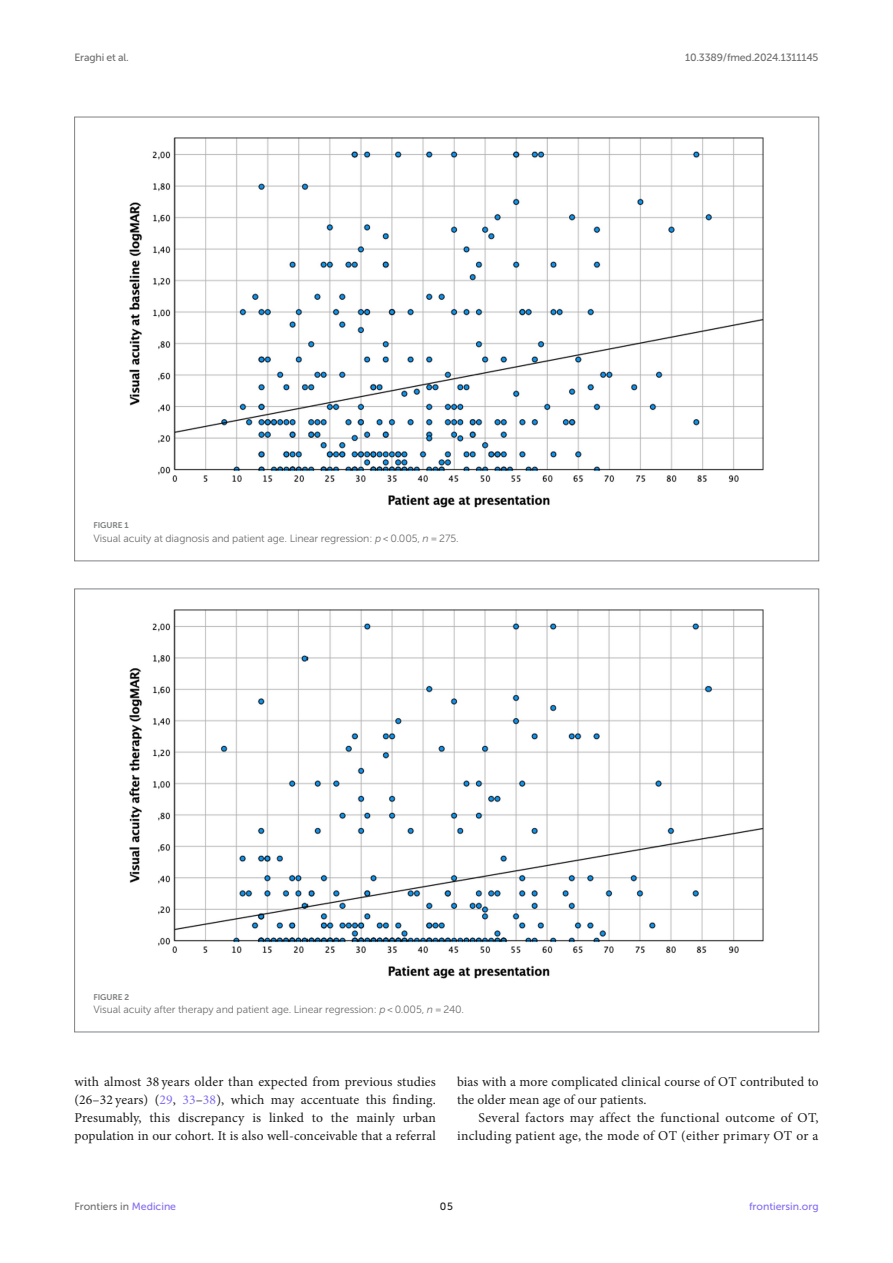
<style>
.page{position:relative;width:893px;height:1263px;background:#fff}
.page>*{position:absolute;margin:0;border:0;box-sizing:border-box;transform-origin:0 0}
.TEXT{font:13.5px/18px "Minion Pro";letter-spacing:.015em;color:#1b1c1b;text-align:justify}
.FIG_LEG{font:10.5px "Museo Sans 300";letter-spacing:-.01em;color:#706f70}
.t1{font:10.5px "Museo Sans 500";letter-spacing:-.015em;color:#706f70}
.t2{font:10.5px "Museo Sans 500";color:#856df0}
.t3{font:10.5px "Museo Sans 500";color:#1b1c1b}
.FIG_HD{font:8.25px "Museo Sans 700";letter-spacing:-.01em;color:#7e7f7f}
.s1{font-style:italic}
.s2{color:#856df0}
</style>
<div class="page">
<img style="left:129px;top:137px;width:635px;height:371px">
<img style="left:129px;top:609px;width:635px;height:370px">
<p class="t1" style="left:74px;top:51px;width:56px">Eraghi et al.</p>
<p class="t1" style="left:685px;top:51px;width:135px">10.3389/fmed.2024.1311145</p>
<p class="FIG_HD" style="left:94px;top:521px;width:37px">FIGURE 1</p>
<p class="FIG_LEG" style="left:94px;top:533px;width:367px">Visual acuity at diagnosis and patient age. Linear regression: <span class="s1">p</span> &lt; 0.005, <span class="s1">n</span> = 275.</p>
<p class="FIG_HD" style="left:94px;top:992px;width:37px">FIGURE 2</p>
<p class="FIG_LEG" style="left:94px;top:1004px;width:372px">Visual acuity after therapy and patient age. Linear regression: <span class="s1">p</span> &lt; 0.005, <span class="s1">n</span> = 240.</p>
<p class="TEXT" style="left:74px;top:1073px;width:363px">with almost 38 years older than expected from previous studies (26–32 years) (<span class="s2">29</span>, <span class="s2">33</span>–<span class="s2">38</span>), which may accentuate this finding.<br>Presumably, this discrepancy is linked to the mainly urban population in our cohort. It is also well-conceivable that a referral</p>
<p class="TEXT" style="left:457px;top:1073px;width:363px">bias with a more complicated clinical course of OT contributed to the older mean age of our patients.</p>
<p class="TEXT" style="left:457px;top:1109px;width:363px;text-align:right">Several factors may affect the functional outcome of OT, including patient age, the mode of OT (either primary OT or a</p>
<p class="t1" style="left:74px;top:1200px;width:103px">Frontiers in <span class="s2">Medicine</span></p>
<p class="t3" style="left:440px;top:1200px;width:14px">05</p>
<p class="t2" style="left:749px;top:1200px;width:71px">frontiersin.org</p>
</div>
